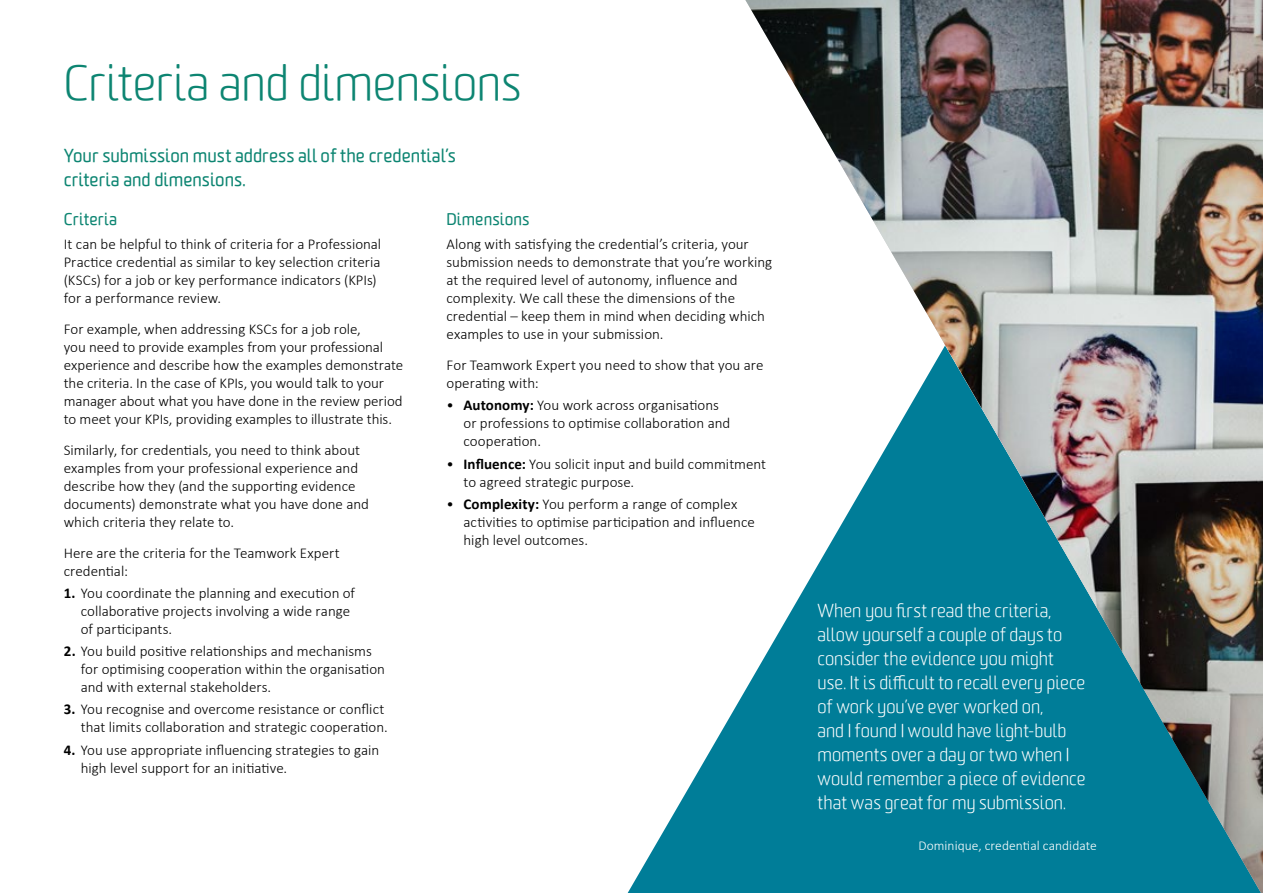
<style>
.page{position:relative;width:1263px;height:893px;background:#fff}
.page>*{position:absolute;margin:0;border:0;box-sizing:border-box;transform-origin:0 0}
.t1{font:300 48px "Worldly";letter-spacing:-.005em;color:#0d8572}
.t2{font:300 18px/24px "Worldly";letter-spacing:.005em;color:#fff}
.t3{font:18px/24px "Worldly";letter-spacing:.005em;color:#0d8572}
.t4{font:16.5px "Worldly";letter-spacing:.01em;color:#0d8572}
.t5{font:300 15px/18px "Calibri";color:#000}
.t6{font:300 13.5px "Calibri";letter-spacing:.005em;color:#fff}
.s1{font-weight:700}
</style>
<div class="page">
<svg style="left:628px;top:691px;width:117px;height:202px"></svg>
<img style="left:745px;top:0;width:518px;height:893px">
<h1 class="t1" style="left:64px;top:55px;width:459px">Criteria and dimensions</h1>
<p class="t3" style="left:64px;top:144px;width:394px">Your submission must address all of the credential’s criteria and dimensions.</p>
<p class="t4" style="left:64px;top:209px;width:55px">Criteria</p>
<p class="t5" style="left:64px;top:235px;width:319px">It can be helpful to think of criteria for a Professional Practice credential as similar to key selection criteria (KSCs) for a job or key performance indicators (KPIs) for a performance review.</p>
<p class="t5" style="left:64px;top:320px;width:341px">For example, when addressing KSCs for a job role,<br>you need to provide examples from your professional experience and describe how the examples demonstrate the criteria. In the case of KPIs, you would talk to your manager about what you have done in the review period to meet your KPIs, providing examples to illustrate this.</p>
<p class="t5" style="left:64px;top:441px;width:307px">Similarly, for credentials, you need to think about examples from your professional experience and describe how they (and the supporting evidence documents) demonstrate what you have done and which criteria they relate to.</p>
<p class="t5" style="left:64px;top:543px;width:278px">Here are the criteria for the Teamwork Expert credential:</p>
<p class="t5" style="left:81px;top:584px;width:276px;text-indent:-17px"><span class="s1">1.</span> You coordinate the planning and execution of collaborative projects involving a wide range of participants.</p>
<p class="t5" style="left:81px;top:642px;width:306px;text-indent:-17px"><span class="s1">2.</span> You build positive relationships and mechanisms for optimising cooperation within the organisation and with external stakeholders.</p>
<p class="t5" style="left:64px;top:700px;width:326px;text-align:right"><span class="s1">3.</span> You recognise and overcome resistance or conflict that limits collaboration and strategic cooperation.</p>
<p class="t5" style="left:81px;top:740px;width:300px;text-indent:-17px"><span class="s1">4.</span> You use appropriate influencing strategies to gain high level support for an initiative.</p>
<p class="t4" style="left:446px;top:209px;width:84px">Dimensions</p>
<p class="t5" style="left:446px;top:235px;width:327px">Along with satisfying the credential’s criteria, your submission needs to demonstrate that you’re working at the required level of autonomy, influence and complexity. We call these the dimensions of the credential – keep them in mind when deciding which examples to use in your submission.</p>
<p class="t5" style="left:446px;top:356px;width:318px">For Teamwork Expert you need to show that you are operating with:</p>
<p class="t5" style="left:463px;top:396px;width:268px;text-indent:-17px">• <span class="s1">Autonomy:</span> You work across organisations or professions to optimise collaboration and cooperation.</p>
<p class="t5" style="left:463px;top:454px;width:304px;text-indent:-17px">• <span class="s1">Influence:</span> You solicit input and build commitment to agreed strategic purpose.</p>
<p class="t5" style="left:463px;top:495px;width:293px;text-indent:-17px">• <span class="s1">Complexity:</span> You perform a range of complex activities to optimise participation and influence high level outcomes.</p>
<p class="t2" style="left:817px;top:599px;width:270px">When you first read the criteria, allow yourself a couple of days to consider the evidence you might use. It is difficult to recall every piece of work you’ve ever worked on,<br>and I found I would have light-bulb moments over a day or two when I would remember a piece of evidence that was great for my submission.</p>
<p class="t6" style="left:918px;top:838px;width:180px">Dominique, credential candidate</p>
</div>
